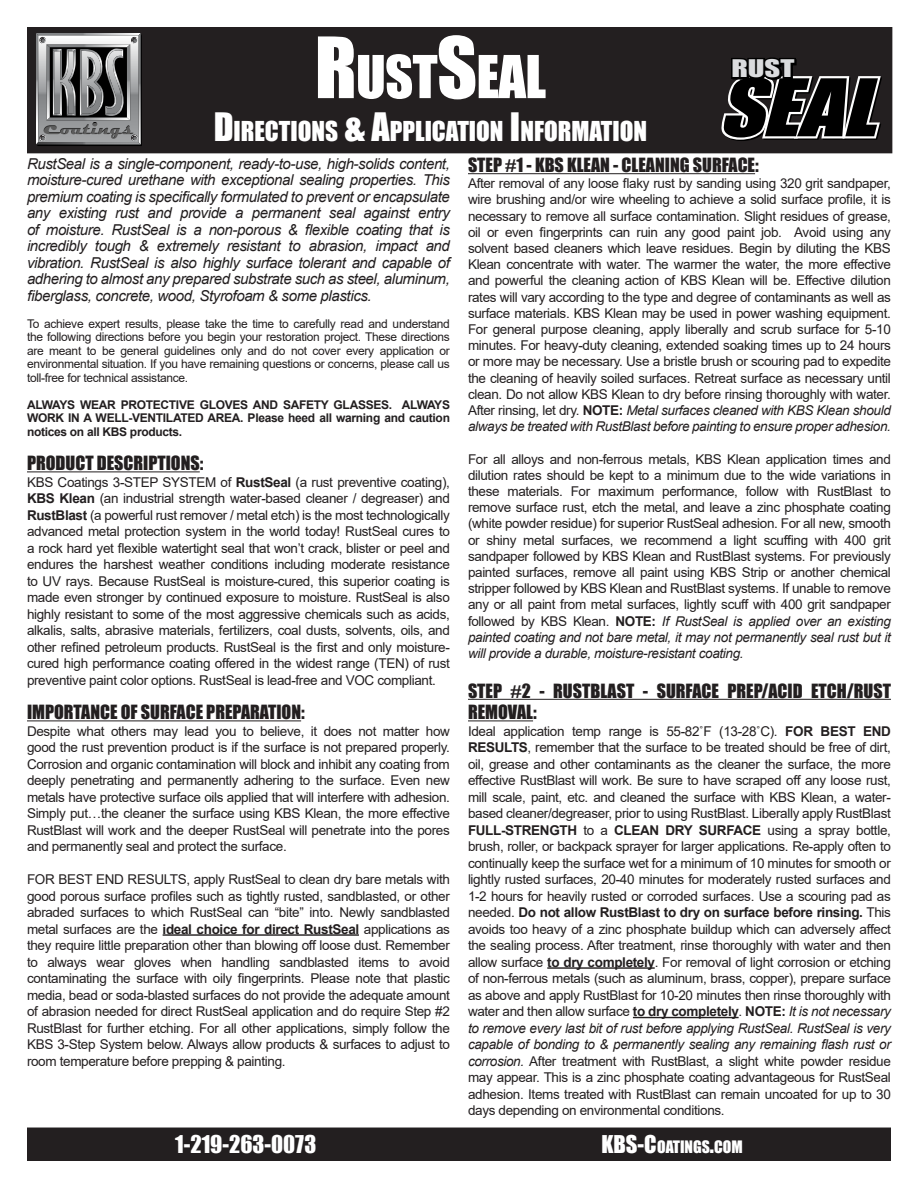
<style>
.page{position:relative;width:918px;height:1188px;background:#fff}
.page>*{position:absolute;margin:0;border:0;box-sizing:border-box;transform-origin:0 0}
.t1{font:78px "Impact";color:#fff}
.t2{font:italic 73.35px "Impact";color:#000;scale:1.19 1}
.t3{font:54.6px "Impact";color:#fff}
.t4{font:25.2px "Impact";color:#fff}
.t5{font:22.5px "Impact";color:#fff}
.t6{font:22.35px "Impact";color:#dbdcde;scale:1.37 1}
.t7{font:18px/21.6px "Impact";color:#231f20}
.t8{font:15.75px "Impact";color:#fff}
.t9{font:italic 15px/16.5px "Arial";letter-spacing:-.025em;color:#231f20;text-align:justify}
.t10{font:13.5px/16.5px "Arial";letter-spacing:-.025em;color:#231f20;text-align:justify}
.t11{font:12px/13.5px "Arial";letter-spacing:-.025em;color:#231f20;text-align:justify}
.t12{font:700 12px/13.5px "Arial";letter-spacing:-.025em;color:#231f20;text-align:justify}
.s1{font-size:78px}
.s2{font-size:36px}
.s3{font-weight:700}
.s4{font-style:italic}
.s5{font-size:22.5px}
</style>
<div class="page">
<div style="left:28px;top:1128px;width:862px;height:32px;background:#231f20"></div>
<div style="left:27px;top:1128px;width:864px;height:33px;border:2px solid #231f20"></div>
<div style="left:28px;top:28px;width:864px;height:125px;background:#231f20"></div>
<div style="left:27px;top:27px;width:865px;height:126px;border:2px solid #231f20"></div>
<svg style="left:36px;top:33px;width:106px;height:113px;background:#808182"></svg>
<svg style="left:721px;top:57px;width:161px;height:84px"></svg>
<hr style="left:27px;top:471px;width:173px;height:1px;background:#231f20">
<hr style="left:27px;top:720px;width:274px;height:1px;background:#231f20">
<hr style="left:163px;top:934px;width:196px;height:2px;background:#231f20">
<hr style="left:468px;top:173px;width:287px;height:1px;background:#231f20">
<hr style="left:468px;top:699px;width:423px;height:1px;background:#231f20">
<hr style="left:468px;top:720px;width:65px;height:1px;background:#231f20">
<hr style="left:547px;top:967px;width:108px;height:2px;background:#231f20">
<hr style="left:633px;top:1017px;width:106px;height:1px;background:#231f20">
<p class="t3" style="left:356px;top:34px;width:192px">UST<span class="s1">S</span>EAL</p>
<p class="t4" style="left:214px;top:112px;width:435px"><span class="s2">D</span>IRECTIONS <span class="s2">&amp; A</span>PPLICATION <span class="s2">I</span>NFORMATION</p>
<p class="t9" style="left:27px;top:155px;width:424px">RustSeal is a single-component, ready-to-use, high-solids content, moisture-cured urethane with exceptional sealing properties. This premium coating is specifically formulated to prevent or encapsulate any existing rust and provide a permanent seal against entry of moisture. RustSeal is a non-porous &amp; flexible coating that is incredibly tough &amp; extremely resistant to abrasion, impact and vibration. RustSeal is also highly surface tolerant and capable of adhering to almost any prepared substrate such as steel, aluminum, fiberglass, concrete, wood, Styrofoam &amp; some plastics.</p>
<p class="t11" style="left:27px;top:317px;width:424px">To achieve expert results, please take the time to carefully read and understand the following directions before you begin your restoration project. These directions are meant to be general guidelines only and do not cover every application or environmental situation. If you have remaining questions or concerns, please call us toll-free for technical assistance.</p>
<p class="t12" style="left:27px;top:398px;width:425px">ALWAYS WEAR PROTECTIVE GLOVES AND SAFETY GLASSES. ALWAYS WORK IN A WELL-VENTILATED AREA. Please heed all warning and caution notices on all KBS products.</p>
<p class="t7" style="left:27px;top:452px;width:178px">PRODUCT DESCRIPTIONS:</p>
<p class="t10" style="left:27px;top:474px;width:424px">KBS Coatings 3-STEP SYSTEM of <span class="s3">RustSeal</span> (a rust preventive coating), <span class="s3">KBS Klean</span> (an industrial strength water-based cleaner / degreaser) and <span class="s3">RustBlast</span> (a powerful rust remover / metal etch) is the most technologically advanced metal protection system in the world today! RustSeal cures to a rock hard yet flexible watertight seal that won’t crack, blister or peel and endures the harshest weather conditions including moderate resistance to UV rays. Because RustSeal is moisture-cured, this superior coating is made even stronger by continued exposure to moisture. RustSeal is also highly resistant to some of the most aggressive chemicals such as acids, alkalis, salts, abrasive materials, fertilizers, coal dusts, solvents, oils, and other refined petroleum products. RustSeal is the first and only moisture&shy;cured high performance coating offered in the widest range (TEN) of rust preventive paint color options. RustSeal is lead-free and VOC compliant.</p>
<p class="t7" style="left:27px;top:701px;width:279px">IMPORTANCE OF SURFACE PREPARATION:</p>
<p class="t10" style="left:27px;top:723px;width:424px">Despite what others may lead you to believe, it does not matter how good the rust prevention product is if the surface is not prepared properly.<br>Corrosion and organic contamination will block and inhibit any coating from deeply penetrating and permanently adhering to the surface. Even new metals have protective surface oils applied that will interfere with adhesion.<br>Simply put…the cleaner the surface using KBS Klean, the more effective RustBlast will work and the deeper RustSeal will penetrate into the pores and permanently seal and protect the surface.</p>
<p class="t10" style="left:27px;top:871px;width:424px">FOR BEST END RESULTS, apply RustSeal to clean dry bare metals with good porous surface profiles such as tightly rusted, sandblasted, or other abraded surfaces to which RustSeal can “bite” into. Newly sandblasted metal surfaces are the <span class="s3">ideal choice for direct RustSeal</span> applications as they require little preparation other than blowing off loose dust. Remember to always wear gloves when handling sandblasted items to avoid contaminating the surface with oily fingerprints. Please note that plastic media, bead or soda-blasted surfaces do not provide the adequate amount of abrasion needed for direct RustSeal application and do require Step #2<br>RustBlast for further etching. For all other applications, simply follow the KBS 3-Step System below. Always allow products &amp; surfaces to adjust to room temperature before prepping &amp; painting.</p>
<p class="t1" style="left:315px;top:7px;width:44px">R</p>
<p class="t6" style="left:731px;top:51px;width:47px">RUST</p>
<p class="t2" style="left:718px;top:51px;width:157px">SEAL</p>
<p class="t7" style="left:468px;top:154px;width:292px">STEP #1 - KBS KLEAN - CLEANING SURFACE:</p>
<p class="t10" style="left:468px;top:175px;width:424px">After removal of any loose flaky rust by sanding using 320 grit sandpaper, wire brushing and/or wire wheeling to achieve a solid surface profile, it is necessary to remove all surface contamination. Slight residues of grease, oil or even fingerprints can ruin any good paint job. Avoid using any solvent based cleaners which leave residues. Begin by diluting the KBS Klean concentrate with water. The warmer the water, the more effective and powerful the cleaning action of KBS Klean will be. Effective dilution rates will vary according to the type and degree of contaminants as well as surface materials. KBS Klean may be used in power washing equipment.<br>For general purpose cleaning, apply liberally and scrub surface for 5-10 minutes. For heavy-duty cleaning, extended soaking times up to 24 hours or more may be necessary. Use a bristle brush or scouring pad to expedite the cleaning of heavily soiled surfaces. Retreat surface as necessary until clean. Do not allow KBS Klean to dry before rinsing thoroughly with water.<br>After rinsing, let dry. <span class="s3">NOTE:</span> <span class="s4">Metal surfaces cleaned with KBS Klean should always be treated with RustBlast before painting to ensure proper adhesion.</span></p>
<p class="t10" style="left:468px;top:451px;width:424px">For all alloys and non-ferrous metals, KBS Klean application times and dilution rates should be kept to a minimum due to the wide variations in these materials. For maximum performance, follow with RustBlast to remove surface rust, etch the metal, and leave a zinc phosphate coating (white powder residue) for superior RustSeal adhesion. For all new, smooth or shiny metal surfaces, we recommend a light scuffing with 400 grit sandpaper followed by KBS Klean and RustBlast systems. For previously painted surfaces, remove all paint using KBS Strip or another chemical stripper followed by KBS Klean and RustBlast systems. If unable to remove any or all paint from metal surfaces, lightly scuff with 400 grit sandpaper followed by KBS Klean. <span class="s3">NOTE:</span> <span class="s4">If RustSeal is applied over an existing painted coating and not bare metal, it may not permanently seal rust but it will provide a durable, moisture-resistant coating.</span></p>
<p class="t7" style="left:468px;top:679px;width:424px">STEP #2 - RUSTBLAST - SURFACE PREP/ACID ETCH/RUST<br>REMOVAL:</p>
<p class="t10" style="left:468px;top:723px;width:425px">Ideal application temp range is 55-82˚F (13-28˚C). <span class="s3">FOR BEST END RESULTS</span>, remember that the surface to be treated should be free of dirt, oil, grease and other contaminants as the cleaner the surface, the more effective RustBlast will work. Be sure to have scraped off any loose rust, mill scale, paint, etc. and cleaned the surface with KBS Klean, a water&shy;based cleaner/degreaser, prior to using RustBlast. Liberally apply RustBlast <span class="s3">FULL-STRENGTH</span> to a <span class="s3">CLEAN DRY SURFACE</span> using a spray bottle, brush, roller, or backpack sprayer for larger applications. Re-apply often to continually keep the surface wet for a minimum of 10 minutes for smooth or lightly rusted surfaces, 20-40 minutes for moderately rusted surfaces and 1-2 hours for heavily rusted or corroded surfaces. Use a scouring pad as needed. <span class="s3">Do not allow RustBlast to dry on surface before rinsing.</span> This avoids too heavy of a zinc phosphate buildup which can adversely affect the sealing process. After treatment, rinse thoroughly with water and then allow surface <span class="s3">to dry completely</span>. For removal of light corrosion or etching of non-ferrous metals (such as aluminum, brass, copper), prepare surface as above and apply RustBlast for 10-20 minutes then rinse thoroughly with water and then allow surface <span class="s3">to dry completely</span>. <span class="s3">NOTE:</span> <span class="s4">It is not necessary to remove every last bit of rust before applying RustSeal. RustSeal is very capable of bonding to &amp; permanently sealing any remaining flash rust or corrosion.</span> After treatment with RustBlast, a slight white powder residue may appear. This is a zinc phosphate coating advantageous for RustSeal adhesion. Items treated with RustBlast can remain uncoated for up to 30 days depending on environmental conditions.</p>
<p class="t5" style="left:175px;top:1126px;width:143px">1-219-263-0073</p>
<p class="t8" style="left:601px;top:1134px;width:143px"><span class="s5">KBS-C</span>OATINGS<span class="s5">.</span>COM</p>
</div>
